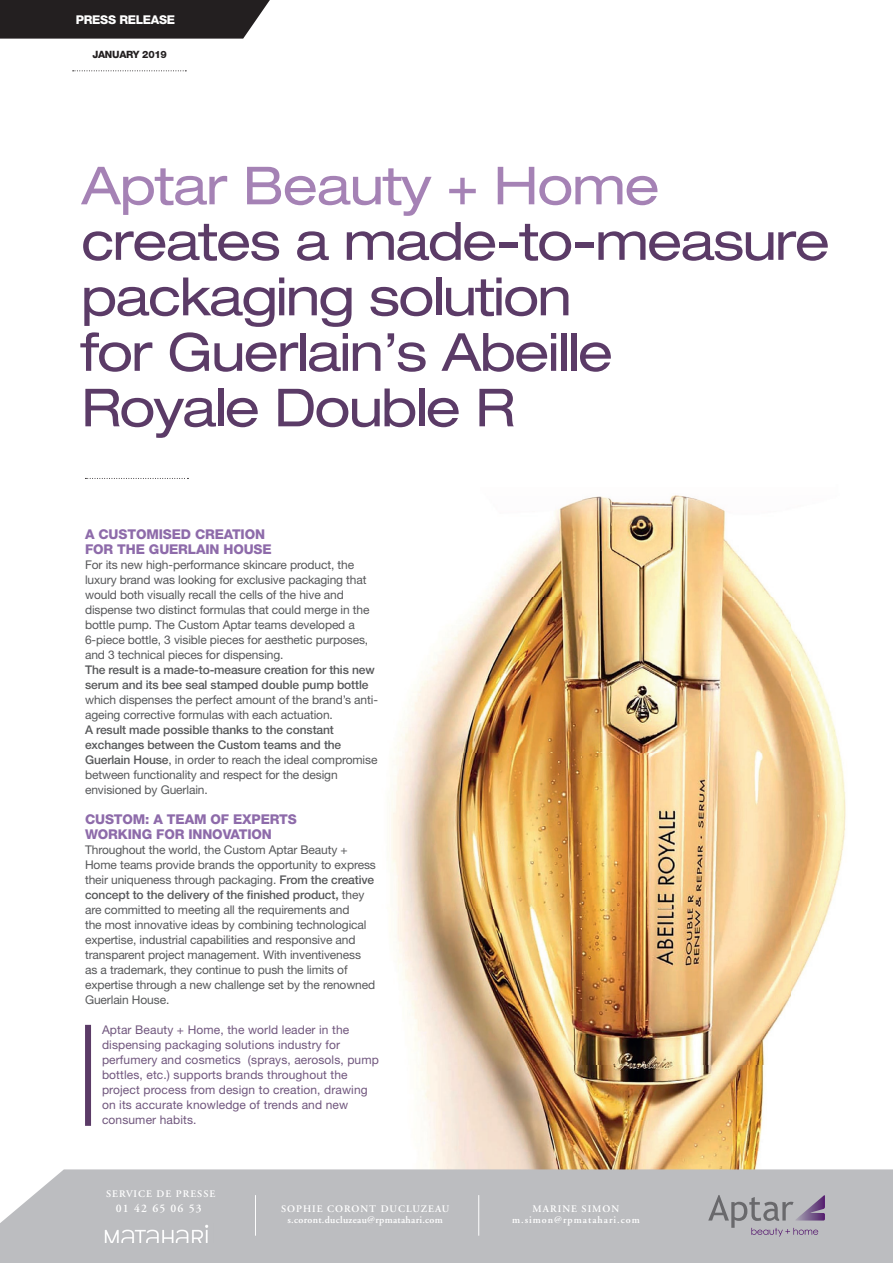
<style>
.page{position:relative;width:893px;height:1263px;background:#fff}
.page>*{position:absolute;margin:0;border:0;box-sizing:border-box;transform-origin:0 0}
.t1{font:expanded 52.5px/55.5px "Helvetica Neue";letter-spacing:-.03em;color:#5b3b67}
.t2{font:expanded 52.5px "Helvetica Neue";letter-spacing:-.02em;color:#a582b5}
.t3{font:800 13.5px/15px "Helvetica Neue";letter-spacing:-.01em;color:#8e6baa}
.t4{font:800 12.15px "Helvetica Neue";letter-spacing:-.025em;color:#fff}
.t5{font:12px/15px "Helvetica Neue";letter-spacing:-.01em;color:#57585a}
.t6{font:12px/15px "Helvetica Neue";letter-spacing:.01em;color:#70567d}
.t7{font:500 12px/15px "Helvetica Neue LT Pro";letter-spacing:-.01em;color:#57585a}
.t8{font:600 11.55px "Adobe Garamond";letter-spacing:.1em;color:#fff}
.t9{font:600 10.05px/10.4px "Adobe Garamond";letter-spacing:.03em;color:#fff;text-align:center}
.t10{font:600 10.05px/10.4px "Adobe Garamond";letter-spacing:.1em;color:#fff;text-align:center}
.t11{font:800 10.05px "Helvetica Neue";letter-spacing:-.025em;color:#231f20}
.s1{font-family:"Helvetica Neue LT Pro";font-weight:500}
.s2{font-family:"Helvetica Neue";font-weight:400}
</style>
<div class="page">
<img style="left:389px;top:495px;width:457px;height:674px">
<div style="left:0;top:1169px;width:893px;height:94px;background:#bcbdc0"></div>
<img style="left:100px;top:1223px;width:113px;height:19px">
<hr style="left:478px;top:1195px;width:1px;height:41px;background:#fff">
<hr style="left:255px;top:1195px;width:1px;height:41px;background:#fff">
<svg style="left:708px;top:1195px;width:117px;height:41px;background:#a7a4ad"></svg>
<svg style="left:0;top:0;width:270px;height:39px;background:#2f2b2c"></svg>
<svg style="left:73px;top:70px;width:113px;height:1px"></svg>
<div style="left:85px;top:1025px;width:6px;height:101px;background:#5b3b67"></div>
<svg style="left:85px;top:478px;width:103px;height:1px"></svg>
<p class="t4" style="left:76px;top:12px;width:101px">PRESS RELEASE</p>
<p class="t11" style="left:92px;top:49px;width:76px">JANUARY 2019</p>
<h1 class="t2" style="left:81px;top:154px;width:580px">Aptar Beauty + Home</h1>
<h1 class="t1" style="left:81px;top:213px;width:750px">creates a made-to-measure packaging solution<br>for Guerlain’s Abeille<br>Royale Double R</h1>
<p class="t3" style="left:85px;top:526px;width:188px">A CUSTOMISED CREATION<br>FOR THE GUERLAIN HOUSE</p>
<p class="t5" style="left:85px;top:557px;width:286px">For its new high-performance skincare product, the luxury brand was looking for exclusive packaging that would both visually recall the cells of the hive and dispense two distinct formulas that could merge in the bottle pump. The Custom Aptar teams developed a 6-piece bottle, 3 visible pieces for aesthetic purposes, and 3 technical pieces for dispensing.</p>
<p class="t7" style="left:85px;top:662px;width:291px">The result is a made-to-measure creation for this new serum and its bee seal stamped double pump bottle</p>
<p class="t5" style="left:85px;top:692px;width:294px">which dispenses the perfect amount of the brand’s anti&shy;ageing corrective formulas with each actuation.</p>
<p class="t7" style="left:85px;top:722px;width:258px">A result made possible thanks to the constant exchanges between the Custom teams and the</p>
<p class="t5" style="left:85px;top:752px;width:294px"><span class="s1">Guerlain House</span>, in order to reach the ideal compromise between functionality and respect for the design envisioned by Guerlain.</p>
<p class="t3" style="left:85px;top:811px;width:213px">CUSTOM: A TEAM OF EXPERTS<br>WORKING FOR INNOVATION</p>
<p class="t5" style="left:85px;top:842px;width:292px">Throughout the world, the Custom Aptar Beauty +<br>Home teams provide brands the opportunity to express their uniqueness through packaging. <span class="s1">From the creative</span></p>
<p class="t7" style="left:85px;top:887px;width:281px">concept to the delivery of the finished product, <span class="s2">they</span></p>
<p class="t5" style="left:85px;top:902px;width:292px">are committed to meeting all the requirements and<br>the most innovative ideas by combining technological expertise, industrial capabilities and responsive and transparent project management. With inventiveness as a trademark, they continue to push the limits of expertise through a new challenge set by the renowned Guerlain House.</p>
<p class="t6" style="left:102px;top:1022px;width:278px">Aptar Beauty + Home, the world leader in the dispensing packaging solutions industry for perfumery and cosmetics (sprays, aerosols, pump bottles, etc.) supports brands throughout the project process from design to creation, drawing on its accurate knowledge of trends and new consumer habits.</p>
<p class="t10" style="left:106px;top:1189px;width:111px">SERVICE DE PRESSE</p>
<p class="t8" style="left:116px;top:1202px;width:87px">01 42 65 06 53</p>
<p class="t9" style="left:281px;top:1204px;width:169px">SOPHIE CORONT DUCLUZEAU s.coront.ducluzeau@rpmatahari.com</p>
<p class="t10" style="left:512px;top:1204px;width:129px">MARINE SIMON m.simon@rpmatahari.com</p>
</div>
